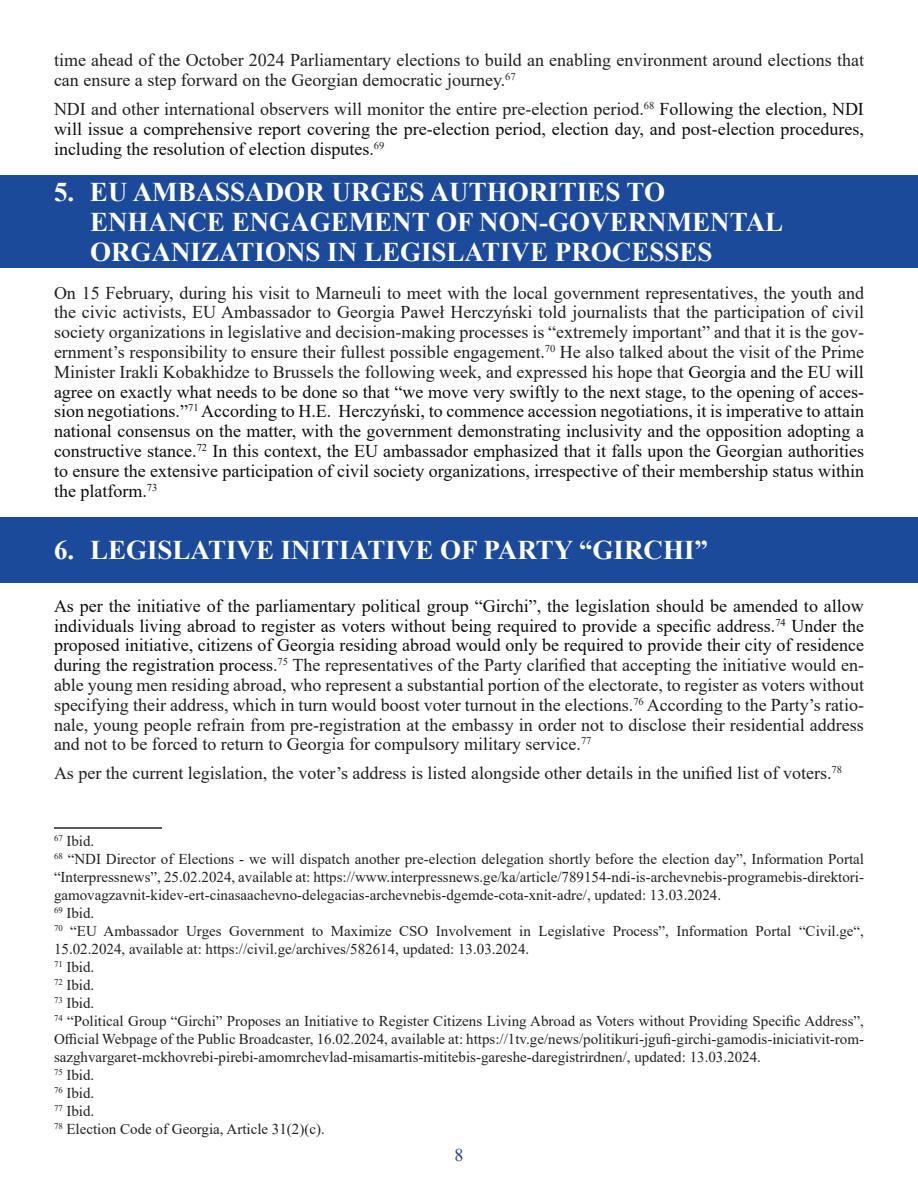
<style>
.page{position:relative;width:918px;height:1188px;background:#fff}
.page>*{position:absolute;margin:0;border:0;box-sizing:border-box;transform-origin:0 0}
.List_Paragraph{font:700 27px/29.7px "Times New Roman";color:#fff}
.t1{font:18px/19.8px "Times New Roman";color:#0d0d0d;text-align:justify}
.t2{font:18px/19.8px "Times New Roman";color:#231f20}
.t3{font:18px "Times New Roman";color:#253f8e}
.t4{font:15px/18px "Times New Roman";color:#231f20;text-align:justify}
.s1{color:#231f20}
.s2{color:#0d0d0d}
</style>
<div class="page">
<hr style="left:54px;top:827px;width:108px;height:2px;background:#231f20">
<div style="left:0;top:176px;width:918px;height:92px;background:#1b4a9a"></div>
<div style="left:0;top:517px;width:918px;height:66px;background:#1b4a9a"></div>
<p class="t2" style="left:54px;top:50px;width:812px">time ahead of the October 2024 Parliamentary elections to build an enabling environment around elections that can ensure a step forward on the Georgian democratic journey.<sup>67</sup></p>
<p class="t1" style="left:54px;top:99px;width:812px"><span class="s1">NDI and other international observers will monitor the entire pre-election period.</span><sup>68</sup> Following the election, NDI will issue a comprehensive report covering the pre-election period, election day, and post-election procedures, including the resolution of election disputes<span class="s1">.</span><sup>69</sup></p>
<p class="List_Paragraph" style="left:90px;top:177px;width:695px;text-indent:-36px">5. EU AMBASSADOR URGES AUTHORITIES TO<br>ENHANCE ENGAGEMENT OF NON-GOVERNMENTAL<br>ORGANIZATIONS IN LEGISLATIVE PROCESSES</p>
<p class="t1" style="left:54px;top:282px;width:812px"><span class="s1">On 15 February, during his visit to Marneuli to meet with the local government representatives, the youth and the civic activists, EU Ambassador to Georgia Paweł Herczyński told journalists that the participation of civil society organizations in legislative and decision-making processes is “extremely important” and that it is the gov&shy;ernment’s responsibility to ensure their fullest possible engagement.</span><sup>70</sup> <span class="s1">He also talked about the visit of the Prime Minister Irakli Kobakhidze to Brussels the following week, and expressed his hope that</span> Georgia and the EU will agree on exactly what needs to be done so that “we move very swiftly to the next stage, to the opening of acces&shy;sion negotiations.”<sup>71</sup> According to H.E. Herczyński, to commence accession negotiations, it is imperative to attain national consensus on the matter, with the government demonstrating inclusivity and the opposition adopting a constructive stance.<sup>72</sup> In this context, the EU ambassador emphasized that it falls upon the Georgian authorities to ensure the extensive participation of civil society organizations, irrespective of their membership status within the platform.<sup>73</sup></p>
<p class="List_Paragraph" style="left:54px;top:535px;width:656px">6. LEGISLATIVE INITIATIVE OF PARTY “GIRCHI”</p>
<p class="t2" style="left:54px;top:595px;width:812px;text-align:justify"><span class="s2">As per the initiative of the parliamentary political group “Girchi”, the legislation should be amended to allow individuals living abroad to register as voters without being required to provide a specific address.</span><sup>74</sup> <span class="s2">Under the proposed initiative, citizens of Georgia residing abroad would only be required to provide their city of residence during the registration process</span>.<sup>75</sup> The representatives of the Party clarified that accepting the initiative would en&shy;able young men residing abroad, who represent a substantial portion of the electorate, to register as voters without specifying their address, which in turn would boost voter turnout in the elections.<sup>76</sup> According to the Party’s ratio&shy;nale, young people refrain from pre-registration at the embassy in order not to disclose their residential address and not to be forced to return to Georgia for compulsory military service.<sup>77</sup></p>
<p class="t2" style="left:54px;top:763px;width:790px">As per the current legislation, the voter’s address is listed alongside other details in the unified list of voters.<sup>78</sup></p>
<p class="t4" style="left:54px;top:832px;width:42px"><sup>67</sup> Ibid.</p>
<p class="t4" style="left:54px;top:850px;width:812px"><sup>68</sup> “NDI Director of Elections - we will dispatch another pre-election delegation shortly before the election day”, Information Portal “Interpressnews”, 25.02.2024, available at: https://www.interpressnews.ge/ka/article/789154-ndi-is-archevnebis-programebis-direktori&shy;gamovagzavnit-kidev-ert-cinasaachevno-delegacias-archevnebis-dgemde-cota-xnit-adre/, updated: 13.03.2024.</p>
<p class="t4" style="left:54px;top:904px;width:42px"><sup>69</sup> Ibid.</p>
<p class="t4" style="left:54px;top:922px;width:811px"><sup>70</sup> “EU Ambassador Urges Government to Maximize CSO Involvement in Legislative Process”, Information Portal “Civil.ge“,<br>15.02.2024, available at: https://civil.ge/archives/582614, updated: 13.03.2024.</p>
<p class="t4" style="left:54px;top:958px;width:42px"><sup>71</sup> Ibid.</p>
<p class="t4" style="left:54px;top:976px;width:42px"><sup>72</sup> Ibid.</p>
<p class="t4" style="left:54px;top:994px;width:42px"><sup>73</sup> Ibid.</p>
<p class="t4" style="left:54px;top:1012px;width:812px"><sup>74</sup> “Political Group “Girchi” Proposes an Initiative to Register Citizens Living Abroad as Voters without Providing Specific Address”, Official Webpage of the Public Broadcaster, 16.02.2024, available at: https://1tv.ge/news/politikuri-jgufi-girchi-gamodis-iniciativit-rom&shy;sazghvargaret-mckhovrebi-pirebi-amomrchevlad-misamartis-mititebis-gareshe-daregistrirdnen/, updated: 13.03.2024.</p>
<p class="t4" style="left:54px;top:1066px;width:42px"><sup>75</sup> Ibid.</p>
<p class="t4" style="left:54px;top:1084px;width:42px"><sup>76</sup> Ibid.</p>
<p class="t4" style="left:54px;top:1102px;width:42px"><sup>77</sup> Ibid.</p>
<p class="t4" style="left:54px;top:1120px;width:272px"><sup>78</sup> Election Code of Georgia, Article 31(2)(c).</p>
<p class="t3" style="left:454px;top:1143px;width:10px">8</p>
</div>
